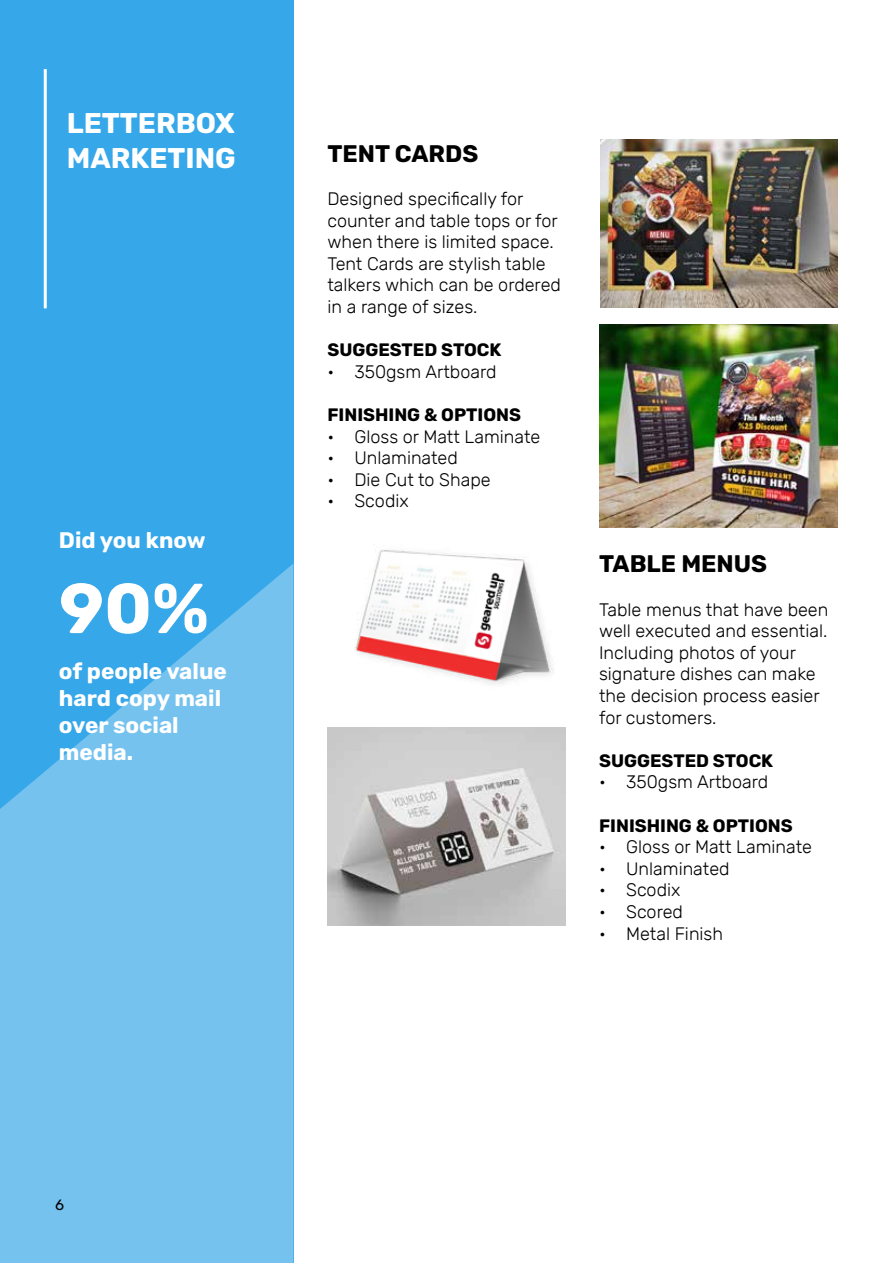
<style>
.page{position:relative;width:893px;height:1263px;background:#fff}
.page>*{position:absolute;margin:0;border:0;box-sizing:border-box;transform-origin:0 0}
.t1{font:700 70.5px "Rubik";color:#fff}
.t2{font:700 28.5px/34.2px "Rubik";color:#fff}
.t3{font:700 24px "Rubik";color:#000}
.t4{font:700 22.5px/27px "Rubik";color:#fff}
.t5{font:300 18px/21.6px "Rubik";color:#000}
.t6{font:700 18px "Rubik";color:#000}
.t7{font:15px "Rubik";color:#000}
</style>
<div class="page">
<div style="left:0;top:0;width:293px;height:1263px;background:#36a7e9"></div>
<svg style="left:0;top:564px;width:293px;height:699px;fill:#75c2ef"></svg>
<img style="left:355px;top:549px;width:198px;height:135px">
<hr style="left:44px;top:69px;width:3px;height:239px;background:#fff">
<img style="left:600px;top:139px;width:237px;height:168px">
<img style="left:327px;top:727px;width:239px;height:199px">
<img style="left:599px;top:324px;width:238px;height:203px">
<h2 class="t2" style="left:67px;top:107px;width:171px">LETTERBOX<br>MARKETING</h2>
<p class="t4" style="left:59px;top:528px;width:148px">Did you know</p>
<h1 class="t1" style="left:59px;top:567px;width:152px">90%</h1>
<p class="t4" style="left:59px;top:658px;width:169px">of people value hard copy mail over social media.</p>
<h3 class="t3" style="left:327px;top:139px;width:152px">TENT CARDS</h3>
<p class="t5" style="left:327px;top:188px;width:235px">Designed specifically for counter and table tops or for when there is limited space.<br>Tent Cards are stylish table talkers which can be ordered in a range of sizes.</p>
<p class="t6" style="left:327px;top:339px;width:176px">SUGGESTED STOCK</p>
<p class="t5" style="left:327px;top:361px;width:171px">• 350gsm Artboard</p>
<p class="t6" style="left:327px;top:404px;width:195px">FINISHING &amp; OPTIONS</p>
<p class="t5" style="left:327px;top:426px;width:214px">• Gloss or Matt Laminate</p>
<p class="t5" style="left:327px;top:448px;width:132px">• Unlaminated</p>
<p class="t5" style="left:327px;top:469px;width:165px">• Die Cut to Shape</p>
<p class="t5" style="left:327px;top:491px;width:83px">• Scodix</p>
<h3 class="t3" style="left:599px;top:550px;width:170px">TABLE MENUS</h3>
<p class="t5" style="left:599px;top:599px;width:231px">Table menus that have been well executed and essential.<br>Including photos of your signature dishes can make the decision process easier for customers.</p>
<p class="t6" style="left:599px;top:750px;width:176px">SUGGESTED STOCK</p>
<p class="t5" style="left:599px;top:772px;width:171px">• 350gsm Artboard</p>
<p class="t6" style="left:599px;top:815px;width:195px">FINISHING &amp; OPTIONS</p>
<p class="t5" style="left:599px;top:837px;width:214px">• Gloss or Matt Laminate</p>
<p class="t5" style="left:599px;top:858px;width:132px">• Unlaminated</p>
<p class="t5" style="left:599px;top:880px;width:83px">• Scodix</p>
<p class="t5" style="left:599px;top:901px;width:85px">• Scored</p>
<p class="t5" style="left:599px;top:923px;width:126px">• Metal Finish</p>
<p class="t7" style="left:55px;top:1196px;width:11px">6</p>
</div>
